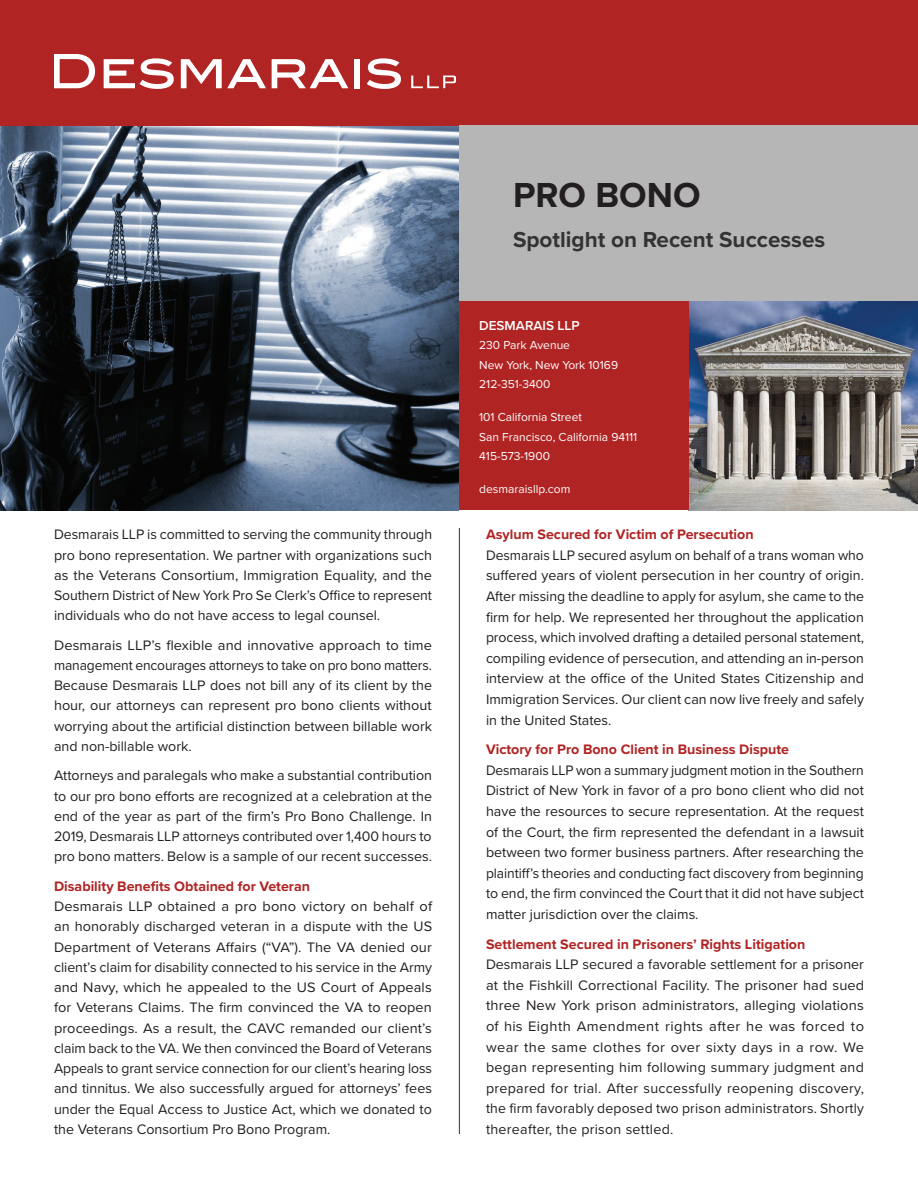
<style>
.page{position:relative;width:918px;height:1188px;background:#fff}
.page>*{position:absolute;margin:0;border:0;box-sizing:border-box;transform-origin:0 0}
.t1{font:700 36px "Proxima Nova";color:#231f20}
.t2{font:700 22.5px "Proxima Nova";color:#323332}
.t3{font:14.25px/20.2px "Proxima Nova";color:#231f20;text-align:justify}
.t4{font:700 14.25px "Proxima Nova";color:#b12424}
.t5{font:600 13.5px "Proxima Nova";color:#fff}
.t6{font:12px/19.5px "Proxima Nova";color:#fff}
</style>
<div class="page">
<img style="left:0;top:125px;width:459px;height:385px">
<img style="left:688px;top:301px;width:230px;height:209px">
<div style="left:0;top:0;width:918px;height:125px;background:#b12424"></div>
<svg style="left:411px;top:76px;width:45px;height:12px"></svg>
<svg style="left:54px;top:54px;width:41px;height:34px"></svg>
<svg style="left:104px;top:58px;width:70px;height:31px"></svg>
<svg style="left:181px;top:59px;width:85px;height:29px"></svg>
<svg style="left:272px;top:59px;width:76px;height:29px"></svg>
<div style="left:354px;top:59px;width:6px;height:29px;background:#fff"></div>
<svg style="left:367px;top:58px;width:34px;height:31px"></svg>
<div style="left:459px;top:301px;width:229px;height:209px;background:#b12424"></div>
<hr style="left:459px;top:528px;width:1px;height:606px;background:#323332">
<div style="left:459px;top:125px;width:459px;height:176px;background:#b6b6b7"></div>
<p class="t3" style="left:54px;top:524px;width:380px">Desmarais LLP is committed to serving the community through pro bono representation. We partner with organizations such as the Veterans Consortium, Immigration Equality, and the Southern District of New York Pro Se Clerk’s Office to represent individuals who do not have access to legal counsel.</p>
<p class="t3" style="left:54px;top:634px;width:380px">Desmarais LLP’s flexible and innovative approach to time management encourages attorneys to take on pro bono matters.<br>Because Desmarais LLP does not bill any of its client by the hour, our attorneys can represent pro bono clients without worrying about the artificial distinction between billable work and non-billable work.</p>
<p class="t3" style="left:54px;top:765px;width:380px">Attorneys and paralegals who make a substantial contribution to our pro bono efforts are recognized at a celebration at the end of the year as part of the firm’s Pro Bono Challenge. In 2019, Desmarais LLP attorneys contributed over 1,400 hours to pro bono matters. Below is a sample of our recent successes.</p>
<p class="t4" style="left:54px;top:875px;width:258px">Disability Benefits Obtained for Veteran</p>
<p class="t3" style="left:54px;top:895px;width:380px">Desmarais LLP obtained a pro bono victory on behalf of an honorably discharged veteran in a dispute with the US Department of Veterans Affairs (“VA”). The VA denied our client’s claim for disability connected to his service in the Army and Navy, which he appealed to the US Court of Appeals for Veterans Claims. The firm convinced the VA to reopen proceedings. As a result, the CAVC remanded our client’s claim back to the VA. We then convinced the Board of Veterans Appeals to grant service connection for our client’s hearing loss and tinnitus. We also successfully argued for attorneys’ fees under the Equal Access to Justice Act, which we donated to the Veterans Consortium Pro Bono Program.</p>
<h1 class="t1" style="left:513px;top:168px;width:189px">PRO BONO</h1>
<h2 class="t2" style="left:513px;top:223px;width:314px">Spotlight on Recent Successes</h2>
<p class="t5" style="left:479px;top:315px;width:102px">DESMARAIS LLP</p>
<p class="t6" style="left:479px;top:335px;width:140px">230 Park Avenue<br>New York, New York 10169<br>212-351-3400</p>
<p class="t6" style="left:479px;top:407px;width:160px">101 California Street<br>San Francisco, California 94111<br>415-573-1900</p>
<p class="t6" style="left:479px;top:479px;width:93px">desmaraisllp.com</p>
<p class="t4" style="left:486px;top:524px;width:269px">Asylum Secured for Victim of Persecution</p>
<p class="t3" style="left:486px;top:544px;width:380px">Desmarais LLP secured asylum on behalf of a trans woman who suffered years of violent persecution in her country of origin.<br>After missing the deadline to apply for asylum, she came to the firm for help. We represented her throughout the application process, which involved drafting a detailed personal statement, compiling evidence of persecution, and attending an in-person interview at the office of the United States Citizenship and Immigration Services. Our client can now live freely and safely in the United States.</p>
<p class="t4" style="left:486px;top:739px;width:305px">Victory for Pro Bono Client in Business Dispute</p>
<p class="t3" style="left:486px;top:759px;width:380px">Desmarais LLP won a summary judgment motion in the Southern District of New York in favor of a pro bono client who did not have the resources to secure representation. At the request of the Court, the firm represented the defendant in a lawsuit between two former business partners. After researching the plaintiff’s theories and conducting fact discovery from beginning to end, the firm convinced the Court that it did not have subject matter jurisdiction over the claims.</p>
<p class="t4" style="left:486px;top:933px;width:321px">Settlement Secured in Prisoners’ Rights Litigation</p>
<p class="t3" style="left:486px;top:954px;width:380px">Desmarais LLP secured a favorable settlement for a prisoner at the Fishkill Correctional Facility. The prisoner had sued three New York prison administrators, alleging violations of his Eighth Amendment rights after he was forced to wear the same clothes for over sixty days in a row. We began representing him following summary judgment and prepared for trial. After successfully reopening discovery, the firm favorably deposed two prison administrators. Shortly thereafter, the prison settled.</p>
</div>
